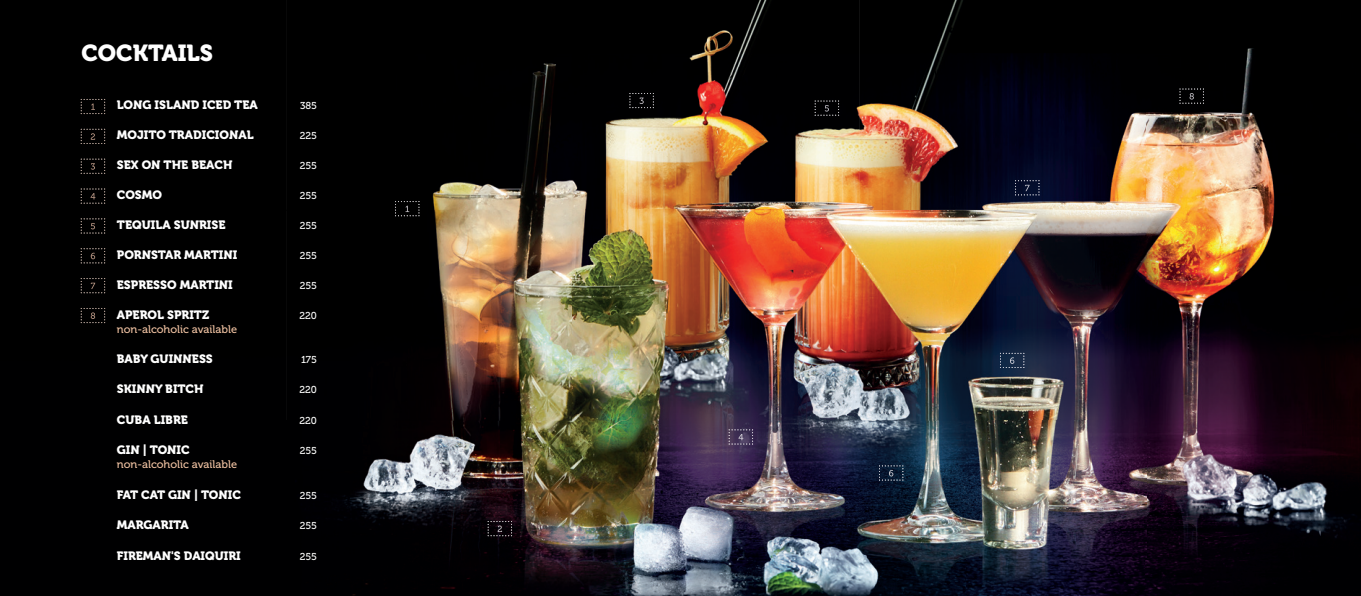
<style>
.page{position:relative;width:1361px;height:596px;background:#fff}
.page>*{position:absolute;margin:0;border:0;box-sizing:border-box;transform-origin:0 0}
.t1{font:23px "Museo 900";color:#fff}
.t2{font:12px "Museo 900";color:#fff}
.t3{font:11px "Museo 500";color:#f0c2a2}
.t4{font:10px "Museo 500";color:#fff}
</style>
<div class="page">
<img style="left:0;top:0;width:1361px;height:595px">
<img style="left:395px;top:201px;width:24px;height:15px">
<img style="left:629px;top:93px;width:25px;height:15px">
<img style="left:814px;top:100px;width:25px;height:16px">
<img style="left:1015px;top:180px;width:24px;height:15px">
<img style="left:1179px;top:88px;width:25px;height:16px">
<img style="left:879px;top:465px;width:24px;height:15px">
<img style="left:1000px;top:352px;width:24px;height:16px">
<img style="left:729px;top:429px;width:24px;height:15px">
<img style="left:488px;top:520px;width:24px;height:16px">
<img style="left:81px;top:99px;width:24px;height:15px">
<img style="left:81px;top:129px;width:24px;height:15px">
<img style="left:81px;top:158px;width:24px;height:16px">
<img style="left:81px;top:188px;width:24px;height:15px">
<img style="left:81px;top:218px;width:24px;height:15px">
<img style="left:81px;top:248px;width:24px;height:15px">
<img style="left:81px;top:278px;width:24px;height:15px">
<img style="left:81px;top:308px;width:24px;height:15px">
<h1 class="t1" style="left:81px;top:40px;width:133px">COCKTAILS</h1>
<p class="t2" style="left:117px;top:97px;width:142px">LONG ISLAND ICED TEA</p>
<p class="t4" style="left:300px;top:100px;width:18px">385</p>
<p class="t2" style="left:117px;top:128px;width:138px">MOJITO TRADICIONAL</p>
<p class="t4" style="left:300px;top:130px;width:19px">225</p>
<p class="t2" style="left:117px;top:158px;width:117px">SEX ON THE BEACH</p>
<p class="t4" style="left:300px;top:160px;width:19px">255</p>
<p class="t2" style="left:117px;top:188px;width:47px">COSMO</p>
<p class="t4" style="left:300px;top:190px;width:19px">255</p>
<p class="t2" style="left:117px;top:218px;width:110px">TEQUILA SUNRISE</p>
<p class="t4" style="left:300px;top:220px;width:19px">255</p>
<p class="t2" style="left:117px;top:248px;width:122px">PORNSTAR MARTINI</p>
<p class="t4" style="left:300px;top:250px;width:19px">255</p>
<p class="t2" style="left:117px;top:278px;width:118px">ESPRESSO MARTINI</p>
<p class="t4" style="left:300px;top:280px;width:19px">255</p>
<p class="t2" style="left:117px;top:308px;width:94px">APEROL SPRITZ</p>
<p class="t4" style="left:299px;top:310px;width:19px">220</p>
<p class="t3" style="left:117px;top:323px;width:122px">non-alcoholic available</p>
<p class="t2" style="left:117px;top:352px;width:97px">BABY GUINNESS</p>
<p class="t4" style="left:301px;top:354px;width:17px">175</p>
<p class="t2" style="left:117px;top:382px;width:88px">SKINNY BITCH</p>
<p class="t4" style="left:299px;top:384px;width:19px">220</p>
<p class="t2" style="left:117px;top:412px;width:73px">CUBA LIBRE</p>
<p class="t4" style="left:299px;top:414px;width:19px">220</p>
<p class="t2" style="left:117px;top:442px;width:74px">GIN | TONIC</p>
<p class="t4" style="left:300px;top:444px;width:19px">255</p>
<p class="t3" style="left:117px;top:458px;width:122px">non-alcoholic available</p>
<p class="t2" style="left:117px;top:488px;width:126px">FAT CAT GIN | TONIC</p>
<p class="t4" style="left:300px;top:490px;width:19px">255</p>
<p class="t2" style="left:117px;top:518px;width:73px">MARGARITA</p>
<p class="t4" style="left:300px;top:520px;width:19px">255</p>
<p class="t2" style="left:117px;top:548px;width:125px">FIREMAN'S DAIQUIRI</p>
<p class="t4" style="left:300px;top:550px;width:19px">255</p>
</div>
